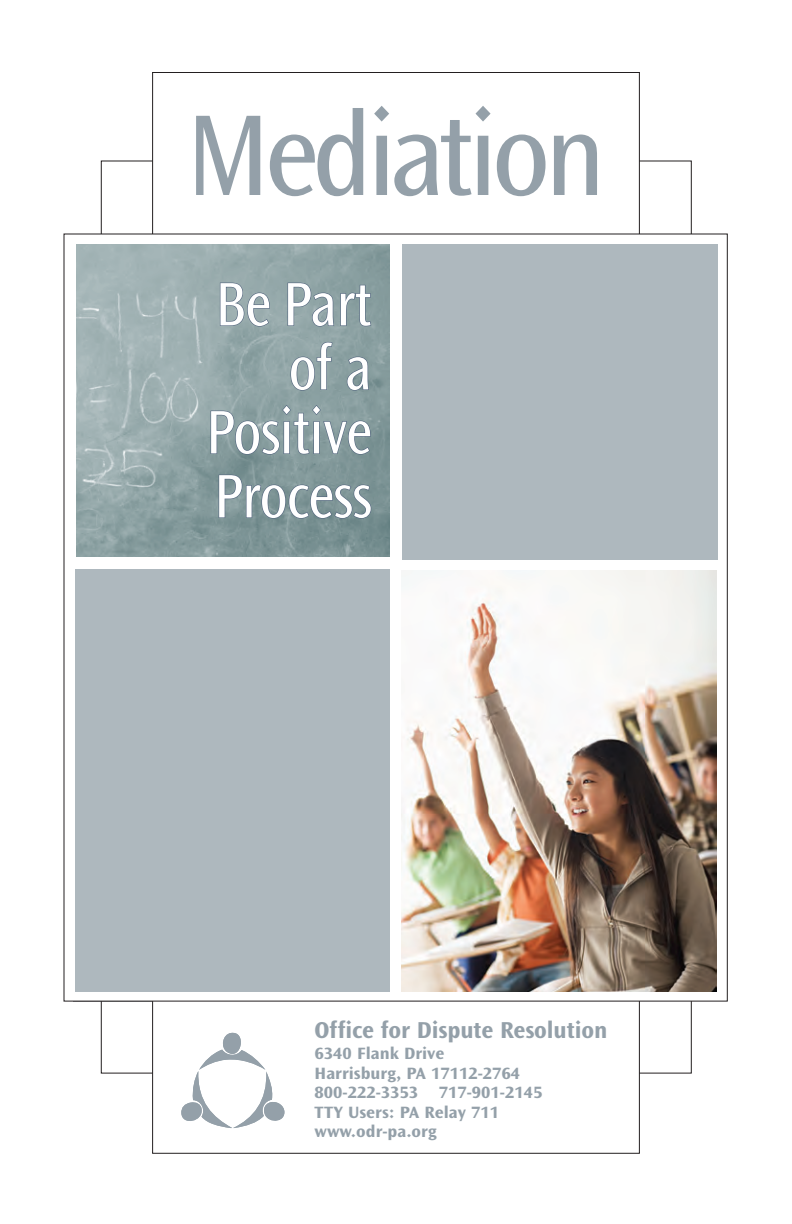
<style>
.page{position:relative;width:792px;height:1224px;background:#fff}
.page>*{position:absolute;margin:0;border:0;box-sizing:border-box;transform-origin:0 0}
.t1{font:120px "Ocean Sans Std";letter-spacing:-.05em;color:#94a0a9;scale:.95 1}
.t2{font:64px/64px "Ocean Sans Std";letter-spacing:-.01em;color:#fff;text-align:right;scale:.85 1}
.Admin_Info{font:700 24px "Ocean Sans Std";letter-spacing:-.005em;color:#94a0a9}
.Headings_-_Level_1{font:700 17.2px "Ocean Sans Std";color:#94a0a9;scale:1.05 1}
</style>
<div class="page">
<div style="left:152px;top:72px;width:488px;height:1082px;background:#fff;border:1px solid #231f20"></div>
<div style="left:64px;top:234px;width:664px;height:767px;background:#fff"></div>
<img style="left:76px;top:244px;width:313px;height:313px">
<svg style="left:219px;top:282px;width:51px;height:45px;background:#8c9ea4"></svg>
<svg style="left:287px;top:282px;width:85px;height:45px;background:#83989d"></svg>
<svg style="left:290px;top:341px;width:43px;height:50px;background:#889ca1"></svg>
<svg style="left:346px;top:356px;width:24px;height:35px"></svg>
<svg style="left:210px;top:404px;width:161px;height:51px;background:#82979b"></svg>
<svg style="left:218px;top:474px;width:154px;height:45px;background:#778e93"></svg>
<div style="left:402px;top:244px;width:316px;height:315px;background:#aeb8be"></div>
<img style="left:401px;top:570px;width:316px;height:422px">
<div style="left:75px;top:570px;width:315px;height:422px;background:#aeb8be"></div>
<svg style="left:181px;top:1033px;width:103px;height:95px"></svg>
<p class="t1" style="left:186px;top:89px;width:444px">Mediation</p>
<p class="t2" style="left:215px;top:273px;width:185px">Be Part of a</p>
<p class="t2" style="left:206px;top:401px;width:196px">Positive</p>
<p class="t2" style="left:214px;top:465px;width:187px">Process</p>
<p class="Admin_Info" style="left:315px;top:1017px;width:294px">Office for Dispute Resolution</p>
<p class="Headings_-_Level_1" style="left:315px;top:1044px;width:125px">6340 Flank Drive</p>
<p class="Headings_-_Level_1" style="left:315px;top:1064px;width:197px">Harrisburg, PA 17112-2764</p>
<p class="Headings_-_Level_1" style="left:315px;top:1083px;width:218px">800-222-3353 717-901-2145</p>
<p class="Headings_-_Level_1" style="left:315px;top:1103px;width:177px">TTY Users: PA Relay 711</p>
<p class="Headings_-_Level_1" style="left:315px;top:1122px;width:118px">www.odr-pa.org</p>
</div>
